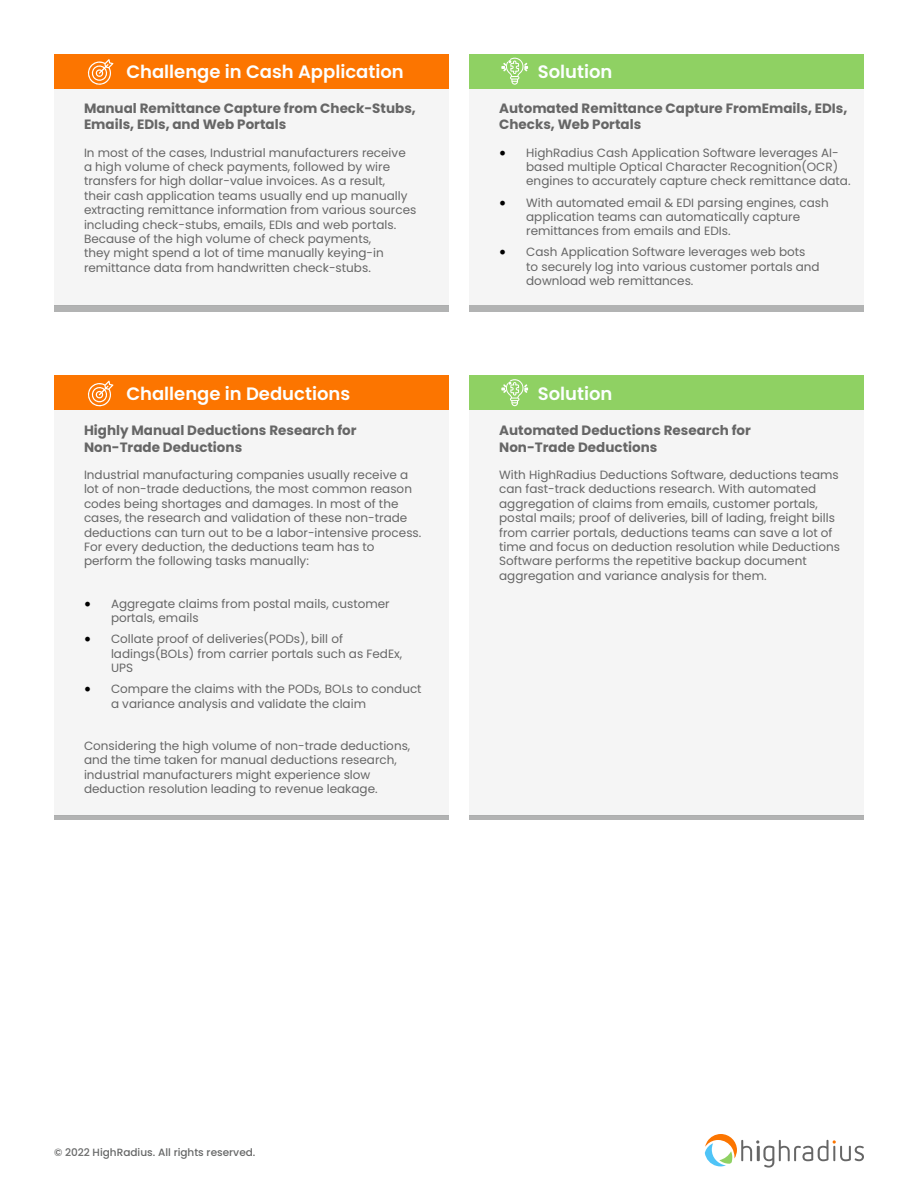
<style>
.page{position:relative;width:918px;height:1188px;background:#fff}
.page>*{position:absolute;margin:0;border:0;box-sizing:border-box;transform-origin:0 0}
.t1{font:600 18px "Poppins";color:#fcffff}
.t2{font:600 18px "Poppins";color:#fff}
.t3{font:700 13.5px/16.2px "Poppins";color:#666}
.t4{font:12px/14.4px "Poppins";color:#666}
.t5{font:500 10.5px "Poppins";color:#666767}
.s1{font-family:"Minion Pro";font-size:18px;color:#000}
</style>
<div class="page">
<svg style="left:705px;top:1134px;width:159px;height:34px"></svg>
<div style="left:54px;top:88px;width:395px;height:218px;background:#f5f5f5"></div>
<div style="left:54px;top:410px;width:395px;height:406px;background:#f5f5f5"></div>
<div style="left:469px;top:87px;width:395px;height:218px;background:#f5f5f5"></div>
<div style="left:469px;top:410px;width:395px;height:406px;background:#f5f5f5"></div>
<div style="left:54px;top:305px;width:395px;height:6px;background:#b2b3b3"></div>
<hr style="left:54px;top:816px;width:395px;height:4px;background:#b2b3b3">
<div style="left:469px;top:305px;width:395px;height:6px;background:#b2b3b3"></div>
<hr style="left:469px;top:816px;width:395px;height:4px;background:#b2b3b3">
<div style="left:54px;top:54px;width:395px;height:34px;background:#fc7500"></div>
<div style="left:469px;top:54px;width:395px;height:34px;background:#8fd163"></div>
<svg style="left:501px;top:57px;width:27px;height:28px"></svg>
<svg style="left:87px;top:59px;width:26px;height:26px"></svg>
<div style="left:54px;top:375px;width:395px;height:35px;background:#fc7500"></div>
<div style="left:469px;top:375px;width:395px;height:35px;background:#8fd163"></div>
<svg style="left:501px;top:379px;width:27px;height:27px"></svg>
<svg style="left:87px;top:381px;width:26px;height:26px"></svg>
<h1 class="t1" style="left:126px;top:61px;width:279px">Challenge in Cash Application</h1>
<h1 class="t1" style="left:538px;top:61px;width:76px">Solution</h1>
<h1 class="t2" style="left:84px;top:64px;width:159px">Cash Application</h1>
<p class="t3" style="left:84px;top:100px;width:333px">Manual Remittance Capture from Check-Stubs,<br>Emails, EDIs, and Web Portals</p>
<p class="t3" style="left:499px;top:100px;width:350px">Automated Remittance Capture FromEmails, EDIs,<br>Checks, Web Portals</p>
<p class="t4" style="left:84px;top:145px;width:334px">In most of the cases, Industrial manufacturers receive a high volume of check payments, followed by wire transfers for high dollar-value invoices. As a result,<br>their cash application teams usually end up manually extracting remittance information from various sources including check-stubs, emails, EDIs and web portals.<br>Because of the high volume of check payments,<br>they might spend a lot of time manually keying-in remittance data from handwritten check-stubs.</p>
<p class="t4" style="left:526px;top:145px;width:326px;text-indent:-27px"><span class="s1">•</span> HighRadius Cash Application Software leverages AI&shy;based multiple Optical Character Recognition(OCR) engines to accurately capture check remittance data.</p>
<p class="t4" style="left:526px;top:195px;width:304px;text-indent:-27px"><span class="s1">•</span> With automated email &amp; EDI parsing engines, cash application teams can automatically capture remittances from emails and EDIs.</p>
<p class="t4" style="left:526px;top:245px;width:295px;text-indent:-27px"><span class="s1">•</span> Cash Application Software leverages web bots to securely log into various customer portals and download web remittances.</p>
<h1 class="t1" style="left:126px;top:383px;width:225px">Challenge in Deductions</h1>
<h1 class="t1" style="left:538px;top:383px;width:76px">Solution</h1>
<p class="t3" style="left:84px;top:423px;width:274px">Highly Manual Deductions Research for<br>Non-Trade Deductions</p>
<p class="t4" style="left:84px;top:468px;width:339px">Industrial manufacturing companies usually receive a lot of non-trade deductions, the most common reason codes being shortages and damages. In most of the cases, the research and validation of these non-trade deductions can turn out to be a labor-intensive process.<br>For every deduction, the deductions team has to perform the following tasks manually:</p>
<p class="t4" style="left:111px;top:596px;width:280px;text-indent:-27px"><span class="s1">•</span> Aggregate claims from postal mails, customer portals, emails</p>
<p class="t4" style="left:111px;top:632px;width:293px;text-indent:-27px"><span class="s1">•</span> Collate proof of deliveries(PODs), bill of ladings(BOLs) from carrier portals such as FedEx,<br>UPS</p>
<p class="t4" style="left:111px;top:682px;width:312px;text-indent:-27px"><span class="s1">•</span> Compare the claims with the PODs, BOLs to conduct a variance analysis and validate the claim</p>
<p class="t4" style="left:84px;top:739px;width:328px">Considering the high volume of non-trade deductions, and the time taken for manual deductions research, industrial manufacturers might experience slow deduction resolution leading to revenue leakage.</p>
<p class="t3" style="left:499px;top:423px;width:253px">Automated Deductions Research for<br>Non-Trade Deductions</p>
<p class="t4" style="left:499px;top:468px;width:342px">With HighRadius Deductions Software, deductions teams can fast-track deductions research. With automated aggregation of claims from emails, customer portals, postal mails; proof of deliveries, bill of lading, freight bills from carrier portals, deductions teams can save a lot of time and focus on deduction resolution while Deductions Software performs the repetitive backup document aggregation and variance analysis for them.</p>
<p class="t5" style="left:54px;top:1147px;width:203px">© 2022 HighRadius. All rights reserved.</p>
</div>
